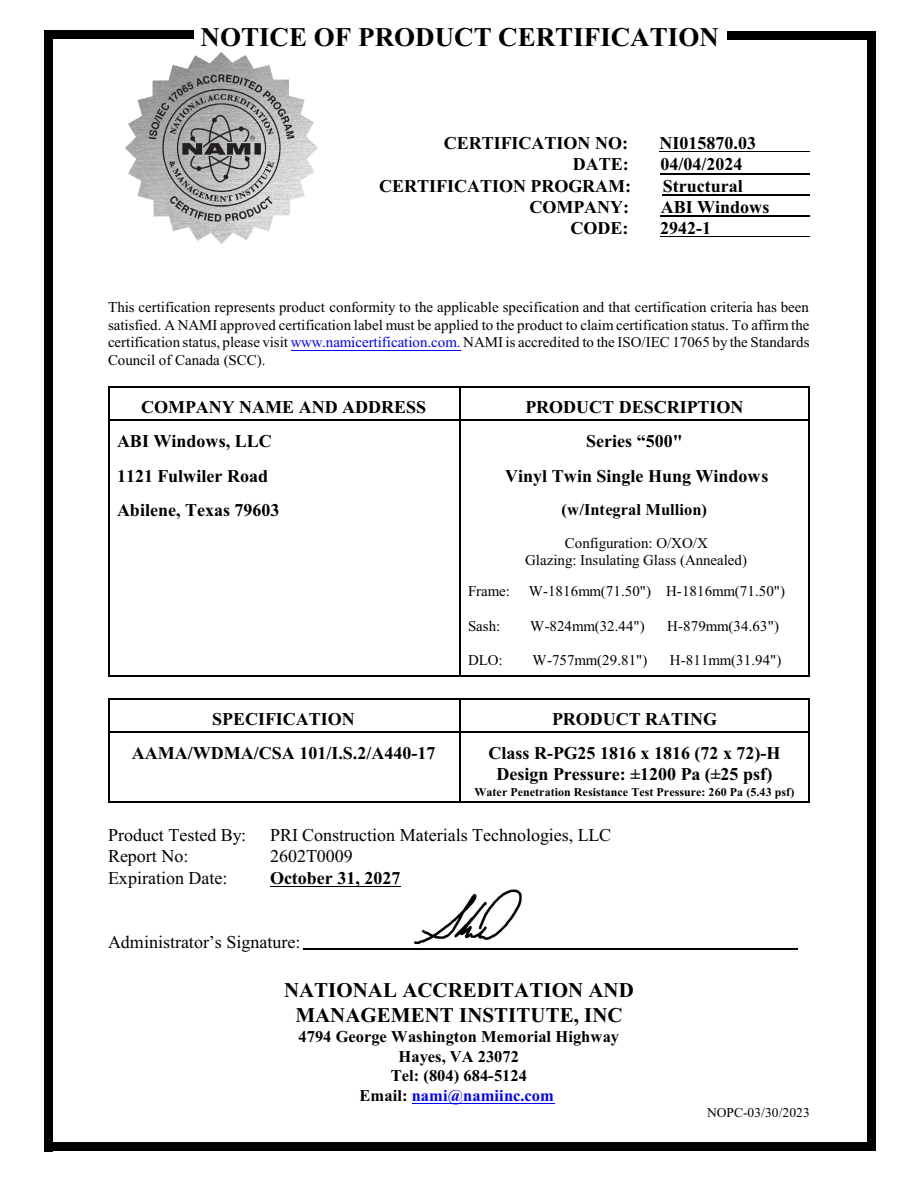
<style>
.page{position:relative;width:918px;height:1188px;background:#fff}
.page>*{position:absolute;margin:0;border:0;box-sizing:border-box;transform-origin:0 0}
.t1{font:700 27px "Times New Roman";color:#000}
.t2{font:700 21px/24.9px "Times New Roman";color:#000;text-align:center}
.t3{font:700 18px/21.3px "Times New Roman";color:#000;text-align:center}
.t4{font:18px "Times New Roman";color:#000}
.t5{font:700 16.5px/19.5px "Times New Roman";color:#000;text-align:center}
.t6{font:15px/17.7px "Times New Roman";color:#000;text-align:justify}
.t7{font:13.5px "Times New Roman";letter-spacing:.005em;color:#000}
.t8{font:700 12px "Times New Roman";letter-spacing:.005em;color:#000}
.s1{color:#00f}
</style>
<div class="page">
<hr style="left:108px;top:386px;width:351px;height:2px;background:#000">
<hr style="left:108px;top:388px;width:1px;height:33px;background:#000">
<hr style="left:108px;top:420px;width:351px;height:1px;background:#000">
<hr style="left:809px;top:386px;width:1px;height:35px;background:#000">
<hr style="left:459px;top:386px;width:351px;height:2px;background:#000">
<hr style="left:459px;top:388px;width:1px;height:33px;background:#000">
<hr style="left:459px;top:420px;width:349px;height:1px;background:#000">
<hr style="left:108px;top:421px;width:1px;height:34px;background:#000">
<hr style="left:809px;top:421px;width:1px;height:34px;background:#000">
<hr style="left:459px;top:421px;width:1px;height:34px;background:#000">
<hr style="left:108px;top:456px;width:1px;height:34px;background:#000">
<hr style="left:809px;top:456px;width:1px;height:34px;background:#000">
<hr style="left:459px;top:456px;width:1px;height:34px;background:#000">
<hr style="left:108px;top:490px;width:1px;height:35px;background:#000">
<hr style="left:809px;top:490px;width:1px;height:35px;background:#000">
<hr style="left:459px;top:490px;width:1px;height:35px;background:#000">
<hr style="left:108px;top:525px;width:1px;height:48px;background:#000">
<hr style="left:809px;top:525px;width:1px;height:48px;background:#000">
<hr style="left:459px;top:525px;width:1px;height:48px;background:#000">
<hr style="left:108px;top:573px;width:1px;height:35px;background:#000">
<hr style="left:809px;top:573px;width:1px;height:35px;background:#000">
<hr style="left:459px;top:573px;width:1px;height:35px;background:#000">
<hr style="left:108px;top:608px;width:1px;height:34px;background:#000">
<hr style="left:809px;top:608px;width:1px;height:34px;background:#000">
<hr style="left:459px;top:608px;width:1px;height:34px;background:#000">
<hr style="left:108px;top:676px;width:351px;height:1px;background:#000">
<hr style="left:108px;top:643px;width:1px;height:33px;background:#000">
<hr style="left:809px;top:643px;width:1px;height:34px;background:#000">
<hr style="left:459px;top:676px;width:351px;height:1px;background:#000">
<hr style="left:459px;top:643px;width:1px;height:33px;background:#000">
<hr style="left:108px;top:698px;width:351px;height:2px;background:#000">
<hr style="left:108px;top:700px;width:1px;height:33px;background:#000">
<hr style="left:108px;top:732px;width:351px;height:1px;background:#000">
<hr style="left:809px;top:698px;width:1px;height:35px;background:#000">
<hr style="left:459px;top:698px;width:351px;height:2px;background:#000">
<hr style="left:459px;top:700px;width:1px;height:33px;background:#000">
<hr style="left:459px;top:732px;width:349px;height:1px;background:#000">
<hr style="left:108px;top:802px;width:351px;height:1px;background:#000">
<hr style="left:108px;top:733px;width:1px;height:68px;background:#000">
<hr style="left:809px;top:733px;width:1px;height:70px;background:#000">
<hr style="left:459px;top:802px;width:351px;height:1px;background:#000">
<hr style="left:459px;top:733px;width:1px;height:68px;background:#000">
<img style="left:125px;top:52px;width:193px;height:192px">
<hr style="left:660px;top:151px;width:150px;height:1px;background:#000">
<hr style="left:660px;top:173px;width:150px;height:1px;background:#000">
<hr style="left:663px;top:194px;width:147px;height:1px;background:#000">
<hr style="left:661px;top:215px;width:149px;height:2px;background:#000">
<hr style="left:660px;top:236px;width:150px;height:1px;background:#000">
<hr style="left:291px;top:350px;width:170px;height:1px;background:#00f">
<hr style="left:270px;top:886px;width:130px;height:1px;background:#000">
<hr style="left:412px;top:1103px;width:142px;height:1px;background:#00f">
<div style="left:867px;top:32px;width:8px;height:1119px;background:#000"></div>
<div style="left:728px;top:32px;width:147px;height:8px;background:#000"></div>
<div style="left:44px;top:31px;width:9px;height:1120px;background:#000"></div>
<div style="left:44px;top:30px;width:150px;height:9px;background:#000"></div>
<hr style="left:303px;top:948px;width:495px;height:2px;background:#000">
<div style="left:44px;top:1142px;width:831px;height:9px;background:#000"></div>
<img style="left:414px;top:889px;width:108px;height:55px">
<h1 class="t1" style="left:201px;top:28px;width:520px">NOTICE OF PRODUCT CERTIFICATION</h1>
<p class="t3" style="left:444px;top:134px;width:186px">CERTIFICATION NO:</p>
<p class="t3" style="left:660px;top:134px;width:98px">NI015870.03</p>
<p class="t3" style="left:573px;top:155px;width:57px">DATE:</p>
<p class="t3" style="left:660px;top:155px;width:84px">04/04/2024</p>
<p class="t3" style="left:379px;top:177px;width:254px">CERTIFICATION PROGRAM:</p>
<p class="t3" style="left:663px;top:177px;width:81px">Structural</p>
<p class="t3" style="left:530px;top:198px;width:101px">COMPANY:</p>
<p class="t3" style="left:661px;top:198px;width:110px">ABI Windows</p>
<p class="t3" style="left:571px;top:219px;width:59px">CODE:</p>
<p class="t3" style="left:660px;top:219px;width:52px">2942-1</p>
<p class="t6" style="left:108px;top:300px;width:703px">This certification represents product conformity to the applicable specification and that certification criteria has been satisfied. A NAMI approved certification label must be applied to the product to claim certification status. To affirm the certification status, please visit <span class="s1">www.namicertification.com.</span> NAMI is accredited to the ISO/IEC 17065 by the Standards Council of Canada (SCC).</p>
<p class="t3" style="left:141px;top:398px;width:287px">COMPANY NAME AND ADDRESS</p>
<p class="t3" style="left:525px;top:398px;width:220px">PRODUCT DESCRIPTION</p>
<p class="t3" style="left:117px;top:432px;width:156px">ABI Windows, LLC</p>
<p class="t3" style="left:586px;top:432px;width:98px">Series “500"</p>
<p class="t3" style="left:117px;top:467px;width:153px">1121 Fulwiler Road</p>
<p class="t3" style="left:505px;top:467px;width:265px">Vinyl Twin Single Hung Windows</p>
<p class="t3" style="left:117px;top:501px;width:164px">Abilene, Texas 79603</p>
<p class="t5" style="left:562px;top:501px;width:147px">(w/Integral Mullion)</p>
<p class="t6" style="left:525px;top:535px;width:223px;text-align:center">Configuration: O/XO/X<br>Glazing: Insulating Glass (Annealed)</p>
<p class="t6" style="left:468px;top:584px;width:319px">Frame: W-1816mm(71.50") H-1816mm(71.50")</p>
<p class="t6" style="left:468px;top:618px;width:34px">Sash:</p>
<p class="t6" style="left:530px;top:618px;width:116px">W-824mm(32.44")</p>
<p class="t6" style="left:667px;top:618px;width:113px">H-879mm(34.63")</p>
<p class="t6" style="left:468px;top:653px;width:36px">DLO:</p>
<p class="t6" style="left:533px;top:653px;width:116px">W-757mm(29.81")</p>
<p class="t6" style="left:670px;top:653px;width:113px">H-811mm(31.94")</p>
<p class="t3" style="left:212px;top:710px;width:144px">SPECIFICATION</p>
<p class="t3" style="left:552px;top:710px;width:167px">PRODUCT RATING</p>
<p class="t3" style="left:132px;top:744px;width:305px">AAMA/WDMA/CSA 101/I.S.2/A440-17</p>
<p class="t3" style="left:489px;top:744px;width:294px">Class R-PG25 1816 x 1816 (72 x 72)-H<br>Design Pressure: ±1200 Pa (±25 psf)</p>
<p class="t8" style="left:475px;top:788px;width:321px">Water Penetration Resistance Test Pressure: 260 Pa (5.43 psf)</p>
<p class="t4" style="left:108px;top:828px;width:140px">Product Tested By:</p>
<p class="t4" style="left:270px;top:828px;width:343px">PRI Construction Materials Technologies, LLC</p>
<p class="t4" style="left:108px;top:850px;width:82px">Report No:</p>
<p class="t4" style="left:270px;top:850px;width:84px">2602T0009</p>
<p class="t4" style="left:108px;top:871px;width:121px">Expiration Date:</p>
<p class="t3" style="left:270px;top:869px;width:132px">October 31, 2027</p>
<p class="t4" style="left:108px;top:935px;width:194px">Administrator’s Signature:</p>
<h2 class="t2" style="left:284px;top:980px;width:351px">NATIONAL ACCREDITATION AND<br>MANAGEMENT INSTITUTE, INC</h2>
<p class="t5" style="left:299px;top:1029px;width:322px">4794 George Washington Memorial Highway<br>Hayes, VA 23072<br>Tel: (804) 684-5124<br>Email: <span class="s1">nami@namiinc.com</span></p>
<p class="t7" style="left:707px;top:1107px;width:104px">NOPC-03/30/2023</p>
</div>
